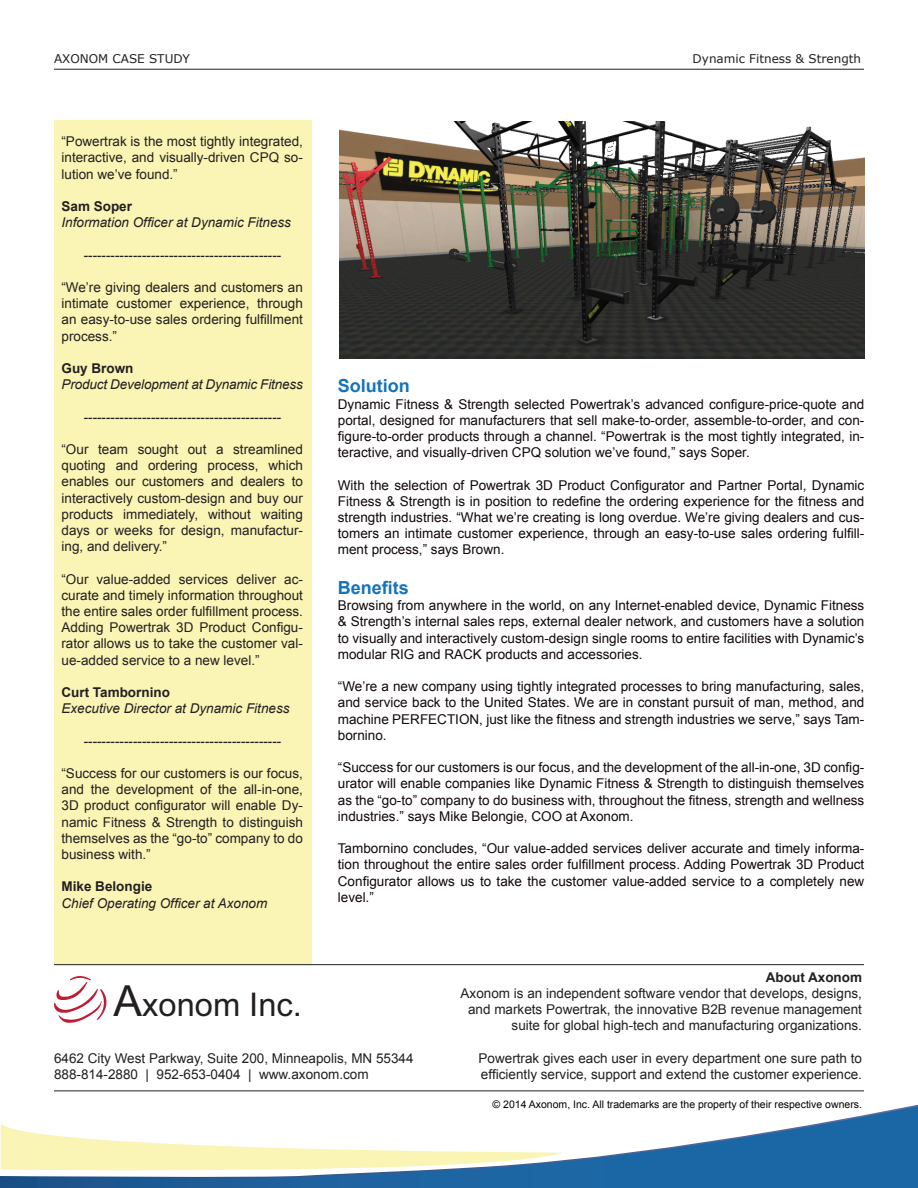
<style>
.page{position:relative;width:918px;height:1188px;background:#fff}
.page>*{position:absolute;margin:0;border:0;box-sizing:border-box;transform-origin:0 0}
.t1{font:32.7px "Arial";color:#231f20}
.t2{font:700 18px "Arial";color:#1573ba}
.t3{font:13.5px/16.2px "Arial";color:#120909;text-align:justify}
.t4{font:13.5px/16.2px "Arial";color:#231f20;text-align:justify}
.t5{font:italic 13.5px "Arial";color:#231f20}
.t6{font:700 13.5px "Arial";color:#231f20}
.t7{font:12px "Verdana";color:#231f20}
.t8{font:10.5px "Arial";color:#040503}
.s1{font-size:42.9px}
</style>
<div class="page">
<hr style="left:54px;top:1090px;width:810px;height:1px;background:#231f20">
<svg style="left:54px;top:976px;width:53px;height:47px"></svg>
<hr style="left:54px;top:69px;width:810px;height:1px;background:#231f20">
<div style="left:54px;top:120px;width:257px;height:845px;background:#faf4b5"></div>
<svg style="left:0;top:1104px;width:918px;height:84px"></svg>
<img style="left:339px;top:121px;width:525px;height:238px">
<svg style="left:1px;top:1123px;width:562px;height:53px"></svg>
<hr style="left:54px;top:964px;width:810px;height:1px;background:#231f20">
<p class="t7" style="left:54px;top:51px;width:137px">AXONOM CASE STUDY</p>
<p class="t7" style="left:693px;top:51px;width:170px">Dynamic Fitness &amp; Strength</p>
<p class="t4" style="left:62px;top:133px;width:243px">“Powertrak is the most tightly integrated, interactive, and visually-driven CPQ so&shy;lution we’ve found.”</p>
<p class="t6" style="left:62px;top:197px;width:72px">Sam Soper</p>
<p class="t5" style="left:62px;top:214px;width:231px">Information Officer at Dynamic Fitness</p>
<p class="t5" style="left:83px;top:246px;width:199px">--------------------------------------------</p>
<p class="t4" style="left:62px;top:279px;width:243px">“We’re giving dealers and customers an intimate customer experience, through an easy-to-use sales ordering fulfillment process.”</p>
<p class="t6" style="left:62px;top:359px;width:74px">Guy Brown</p>
<p class="t5" style="left:62px;top:376px;width:243px">Product Development at Dynamic Fitness</p>
<p class="t5" style="left:83px;top:408px;width:199px">--------------------------------------------</p>
<p class="t4" style="left:62px;top:441px;width:243px">“Our team sought out a streamlined quoting and ordering process, which enables our customers and dealers to interactively custom-design and buy our products immediately, without waiting days or weeks for design, manufactur&shy;ing, and delivery.”</p>
<p class="t4" style="left:62px;top:571px;width:243px">“Our value-added services deliver ac&shy;curate and timely information throughout the entire sales order fulfillment process.<br>Adding Powertrak 3D Product Configu&shy;rator allows us to take the customer val&shy;ue-added service to a new level.”</p>
<p class="t6" style="left:62px;top:683px;width:110px">Curt Tambornino</p>
<p class="t5" style="left:62px;top:700px;width:230px">Executive Director at Dynamic Fitness</p>
<p class="t5" style="left:83px;top:732px;width:199px">--------------------------------------------</p>
<p class="t4" style="left:62px;top:765px;width:243px">“Success for our customers is our focus, and the development of the all-in-one, 3D product configurator will enable Dy&shy;namic Fitness &amp; Strength to distinguish themselves as the “go-to” company to do business with.”</p>
<p class="t6" style="left:62px;top:878px;width:92px">Mike Belongie</p>
<p class="t5" style="left:62px;top:894px;width:207px">Chief Operating Officer at Axonom</p>
<h2 class="t2" style="left:338px;top:374px;width:73px">Solution</h2>
<p class="t3" style="left:338px;top:396px;width:528px">Dynamic Fitness &amp; Strength selected Powertrak’s advanced configure-price-quote and portal, designed for manufacturers that sell make-to-order, assemble-to-order, and con&shy;figure-to-order products through a channel. “Powertrak is the most tightly integrated, in&shy;teractive, and visually-driven CPQ solution we’ve found,” says Soper.</p>
<p class="t3" style="left:338px;top:477px;width:528px">With the selection of Powertrak 3D Product Configurator and Partner Portal, Dynamic Fitness &amp; Strength is in position to redefine the ordering experience for the fitness and strength industries. “What we’re creating is long overdue. We’re giving dealers and cus&shy;tomers an intimate customer experience, through an easy-to-use sales ordering fulfill&shy;ment process,” says Brown.</p>
<h2 class="t2" style="left:338px;top:576px;width:73px">Benefits</h2>
<p class="t3" style="left:338px;top:598px;width:528px">Browsing from anywhere in the world, on any Internet-enabled device, Dynamic Fitness &amp; Strength’s internal sales reps, external dealer network, and customers have a solution to visually and interactively custom-design single rooms to entire facilities with Dynamic’s modular RIG and RACK products and accessories.</p>
<p class="t3" style="left:338px;top:679px;width:528px">“We’re a new company using tightly integrated processes to bring manufacturing, sales, and service back to the United States. We are in constant pursuit of man, method, and machine PERFECTION, just like the fitness and strength industries we serve,” says Tam&shy;bornino.</p>
<p class="t3" style="left:338px;top:760px;width:528px">“Success for our customers is our focus, and the development of the all-in-one, 3D config&shy;urator will enable companies like Dynamic Fitness &amp; Strength to distinguish themselves as the “go-to” company to do business with, throughout the fitness, strength and wellness industries.” says Mike Belongie, COO at Axonom.</p>
<p class="t3" style="left:338px;top:841px;width:528px">Tambornino concludes, “Our value-added services deliver accurate and timely informa&shy;tion throughout the entire sales order fulfillment process. Adding Powertrak 3D Product Configurator allows us to take the customer value-added service to a completely new level.”</p>
<h1 class="t1" style="left:114px;top:983px;width:190px"><span class="s1">A</span>xonom Inc.</h1>
<p class="t4" style="left:54px;top:1050px;width:361px">6462 City West Parkway, Suite 200, Minneapolis, MN 55344<br>888-814-2880 | 952-653-0404 | www.axonom.com</p>
<p class="t6" style="left:766px;top:968px;width:98px">About Axonom</p>
<p class="t4" style="left:461px;top:985px;width:403px;text-align:right">Axonom is an independent software vendor that develops, designs, and markets Powertrak, the innovative B2B revenue management suite for global high-tech and manufacturing organizations.</p>
<p class="t4" style="left:479px;top:1050px;width:385px">Powertrak gives each user in every department one sure path to efficiently service, support and extend the customer experience.</p>
<p class="t8" style="left:493px;top:1097px;width:371px">© 2014 Axonom, Inc. All trademarks are the property of their respective owners.</p>
</div>
